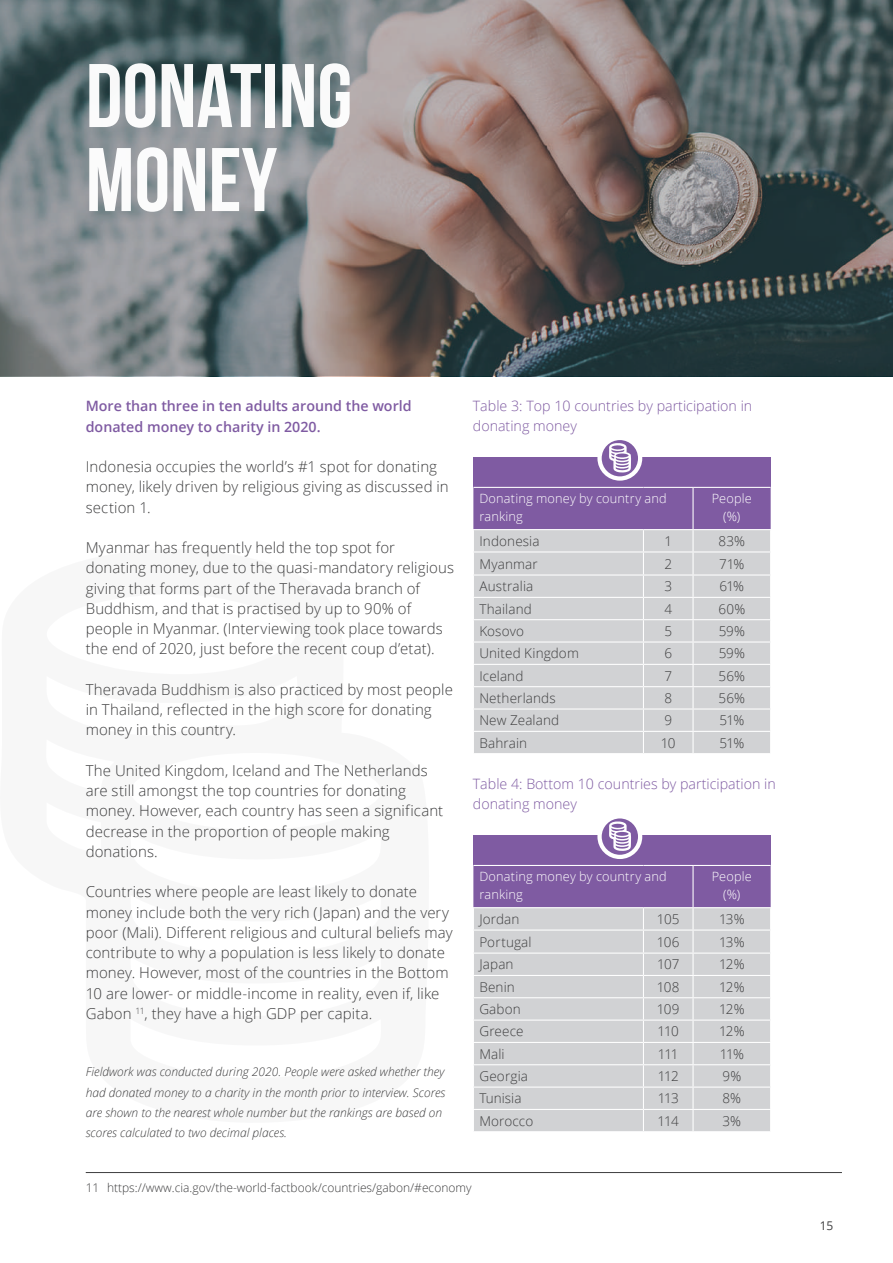
<style>
.page{position:relative;width:893px;height:1263px;background:#fff}
.page>*{position:absolute;margin:0;border:0;box-sizing:border-box;transform-origin:0 0}
.t1{font:700 90px/84px "Bebas Neue";color:#fff}
.t2{font:300 15px/20.2px "Open Sans";letter-spacing:.005em;color:#3e3e3f}
.t3{font:300 14.25px/20.2px "Open Sans";color:#7f5ba2}
.t4{font:600 14.25px/21.6px "Open Sans";color:#7f5ba2}
.t5{font:300 13.5px "Open Sans";letter-spacing:.01em;color:#3e3e3f}
.t6{font:300 12.75px/18px "Open Sans";letter-spacing:.015em;color:#fff}
.t7{font:italic 300 12px/20.2px "Open Sans";color:#3e3e3f}
.t8{font:300 12px "Open Sans";color:#3e3e3f}
.t9{font:12px "Open Sans";color:#3e3e3f}
</style>
<div class="page">
<svg style="left:0;top:0;width:893px;height:376px;background:#6d6f70"></svg>
<hr style="left:86px;top:1172px;width:756px;height:1px;background:#3e3e3f">
<div style="left:473px;top:457px;width:298px;height:30px;background:#7f5ba2"></div>
<svg style="left:473px;top:487px;width:298px;height:266px;background:#c6c2ce"></svg>
<div style="left:473px;top:835px;width:298px;height:30px;background:#7f5ba2"></div>
<svg style="left:473px;top:865px;width:298px;height:266px;background:#c6c2ce"></svg>
<svg style="left:600px;top:438px;width:40px;height:40px"></svg>
<div style="left:597px;top:436px;width:45px;height:45px;border:4px solid #fff;border-radius:50%"></div>
<svg style="left:609px;top:443px;width:22px;height:30px"></svg>
<svg style="left:600px;top:816px;width:40px;height:41px"></svg>
<div style="left:597px;top:814px;width:45px;height:45px;border:4px solid #fff;border-radius:50%"></div>
<svg style="left:609px;top:821px;width:22px;height:30px"></svg>
<h1 class="t1" style="left:86px;top:53px;width:268px">DONATING<br>MONEY</h1>
<p class="t4" style="left:86px;top:394px;width:327px">More than three in ten adults around the world donated money to charity in 2020.</p>
<p class="t2" style="left:86px;top:456px;width:364px">Indonesia occupies the world’s #1 spot for donating money, likely driven by religious giving as discussed in section 1.</p>
<p class="t2" style="left:86px;top:537px;width:370px">Myanmar has frequently held the top spot for donating money, due to the quasi-mandatory religious giving that forms part of the Theravada branch of Buddhism, and that is practised by up to 90% of people in Myanmar. (Interviewing took place towards the end of 2020, just before the recent coup d’etat).</p>
<p class="t2" style="left:86px;top:679px;width:369px">Theravada Buddhism is also practiced by most people in Thailand, reflected in the high score for donating money in this country.</p>
<p class="t2" style="left:86px;top:760px;width:359px">The United Kingdom, Iceland and The Netherlands are still amongst the top countries for donating money. However, each country has seen a significant decrease in the proportion of people making donations.</p>
<p class="t2" style="left:86px;top:881px;width:368px">Countries where people are least likely to donate money include both the very rich (Japan) and the very poor (Mali). Different religious and cultural beliefs may contribute to why a population is less likely to donate money. However, most of the countries in the Bottom 10 are lower- or middle-income in reality, even if, like Gabon <sup>11</sup>, they have a high GDP per capita.</p>
<p class="t7" style="left:86px;top:1061px;width:361px">Fieldwork was conducted during 2020. People were asked whether they had donated money to a charity in the month prior to interview. Scores are shown to the nearest whole number but the rankings are based on scores calculated to two decimal places.</p>
<p class="t3" style="left:473px;top:395px;width:281px">Table 3: Top 10 countries by participation in donating money</p>
<p class="t6" style="left:479px;top:489px;width:189px">Donating money by country and ranking</p>
<p class="t6" style="left:712px;top:489px;width:42px;text-align:center">People (%)</p>
<p class="t5" style="left:479px;top:532px;width:62px">Indonesia</p>
<p class="t5" style="left:664px;top:532px;width:9px">1</p>
<p class="t5" style="left:719px;top:532px;width:28px">83%</p>
<p class="t5" style="left:479px;top:554px;width:60px">Myanmar</p>
<p class="t5" style="left:664px;top:554px;width:9px">2</p>
<p class="t5" style="left:719px;top:554px;width:27px">71%</p>
<p class="t5" style="left:479px;top:577px;width:55px">Australia</p>
<p class="t5" style="left:664px;top:577px;width:9px">3</p>
<p class="t5" style="left:719px;top:577px;width:26px">61%</p>
<p class="t5" style="left:479px;top:599px;width:54px">Thailand</p>
<p class="t5" style="left:664px;top:599px;width:9px">4</p>
<p class="t5" style="left:718px;top:599px;width:28px">60%</p>
<p class="t5" style="left:479px;top:622px;width:46px">Kosovo</p>
<p class="t5" style="left:664px;top:622px;width:9px">5</p>
<p class="t5" style="left:719px;top:622px;width:28px">59%</p>
<p class="t5" style="left:479px;top:644px;width:101px">United Kingdom</p>
<p class="t5" style="left:664px;top:644px;width:9px">6</p>
<p class="t5" style="left:719px;top:644px;width:28px">59%</p>
<p class="t5" style="left:479px;top:666px;width:46px">Iceland</p>
<p class="t5" style="left:664px;top:666px;width:9px">7</p>
<p class="t5" style="left:719px;top:666px;width:28px">56%</p>
<p class="t5" style="left:479px;top:689px;width:78px">Netherlands</p>
<p class="t5" style="left:664px;top:689px;width:9px">8</p>
<p class="t5" style="left:719px;top:689px;width:28px">56%</p>
<p class="t5" style="left:479px;top:711px;width:81px">New Zealand</p>
<p class="t5" style="left:664px;top:711px;width:9px">9</p>
<p class="t5" style="left:719px;top:711px;width:26px">51%</p>
<p class="t5" style="left:479px;top:733px;width:49px">Bahrain</p>
<p class="t5" style="left:661px;top:733px;width:16px">10</p>
<p class="t5" style="left:719px;top:733px;width:26px">51%</p>
<p class="t3" style="left:473px;top:773px;width:304px">Table 4: Bottom 10 countries by participation in donating money</p>
<p class="t6" style="left:479px;top:867px;width:189px">Donating money by country and ranking</p>
<p class="t6" style="left:712px;top:867px;width:42px;text-align:center">People (%)</p>
<p class="t5" style="left:479px;top:910px;width:42px">Jordan</p>
<p class="t5" style="left:657px;top:910px;width:24px">105</p>
<p class="t5" style="left:719px;top:910px;width:27px">13%</p>
<p class="t5" style="left:479px;top:932px;width:54px">Portugal</p>
<p class="t5" style="left:657px;top:932px;width:24px">106</p>
<p class="t5" style="left:719px;top:932px;width:27px">13%</p>
<p class="t5" style="left:479px;top:955px;width:36px">Japan</p>
<p class="t5" style="left:657px;top:955px;width:24px">107</p>
<p class="t5" style="left:719px;top:955px;width:27px">12%</p>
<p class="t5" style="left:479px;top:978px;width:37px">Benin</p>
<p class="t5" style="left:657px;top:978px;width:24px">108</p>
<p class="t5" style="left:719px;top:978px;width:27px">12%</p>
<p class="t5" style="left:479px;top:1000px;width:43px">Gabon</p>
<p class="t5" style="left:657px;top:1000px;width:24px">109</p>
<p class="t5" style="left:719px;top:1000px;width:27px">12%</p>
<p class="t5" style="left:479px;top:1022px;width:46px">Greece</p>
<p class="t5" style="left:658px;top:1022px;width:23px">110</p>
<p class="t5" style="left:719px;top:1022px;width:27px">12%</p>
<p class="t5" style="left:479px;top:1044px;width:27px">Mali</p>
<p class="t5" style="left:658px;top:1044px;width:22px">111</p>
<p class="t5" style="left:720px;top:1044px;width:26px">11%</p>
<p class="t5" style="left:479px;top:1067px;width:50px">Georgia</p>
<p class="t5" style="left:658px;top:1067px;width:23px">112</p>
<p class="t5" style="left:722px;top:1067px;width:20px">9%</p>
<p class="t5" style="left:479px;top:1089px;width:44px">Tunisia</p>
<p class="t5" style="left:658px;top:1089px;width:23px">113</p>
<p class="t5" style="left:722px;top:1089px;width:20px">8%</p>
<p class="t5" style="left:479px;top:1111px;width:55px">Morocco</p>
<p class="t5" style="left:658px;top:1111px;width:23px">114</p>
<p class="t5" style="left:722px;top:1111px;width:20px">3%</p>
<p class="t8" style="left:86px;top:1179px;width:387px">11 https://www.cia.gov/the-world-factbook/countries/gabon/#economy</p>
<p class="t9" style="left:820px;top:1217px;width:15px">15</p>
</div>
